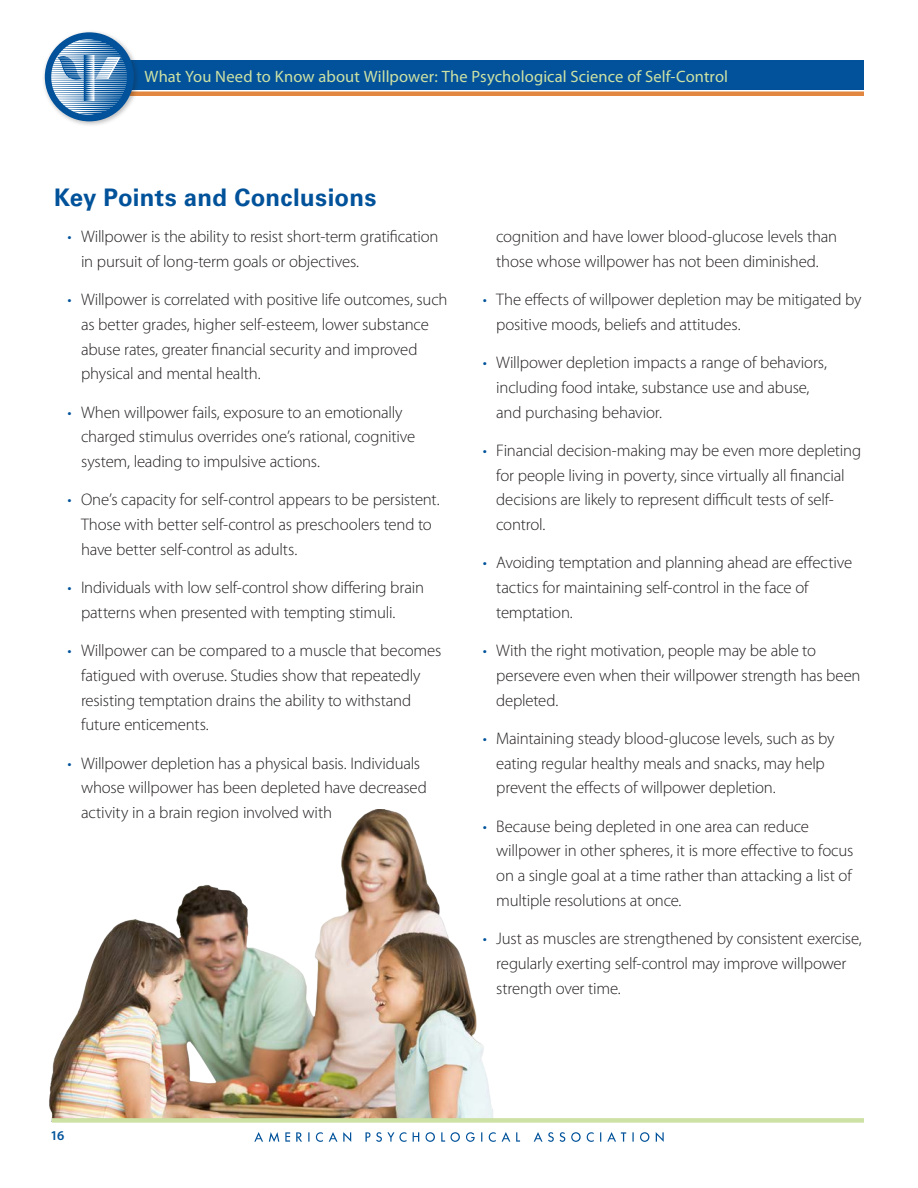
<style>
.page{position:relative;width:918px;height:1188px;background:#fff}
.page>*{position:absolute;margin:0;border:0;box-sizing:border-box;transform-origin:0 0}
.section_headline{font:700 24.3px "Univers LT Std";letter-spacing:.015em;color:#01529a}
.t1{font:300 16.8px/24.8px "Myriad Pro";letter-spacing:-.01em;color:#231f20}
.t2{font:16.5px "Myriad Pro";letter-spacing:.01em;color:#cde1a4}
.t3{font:600 13.5px "Myriad Pro";color:#01529a}
.s1{color:#01529b}
</style>
<div class="page">
<hr style="left:130px;top:92px;width:734px;height:4px;background:#e1873f">
<div style="left:82px;top:60px;width:782px;height:30px;background:#01529b"></div>
<div style="left:42px;top:29px;width:98px;height:98px;background:#231f20;opacity:.3"></div>
<div style="left:45px;top:32px;width:89px;height:89px;background:#01529a;border-radius:50%"></div>
<svg style="left:51px;top:39px;width:76px;height:76px"></svg>
<svg style="left:254px;top:1132px;width:410px;height:10px"></svg>
<img style="left:49px;top:810px;width:444px;height:311px">
<div style="left:52px;top:1118px;width:812px;height:5px;background:#cde1a4"></div>
<p class="t2" style="left:145px;top:66px;width:585px">What You Need to Know about Willpower: The Psychological Science of Self-Control</p>
<p class="section_headline" style="left:54px;top:184px;width:324px">Key Points and Conclusions</p>
<p class="t1" style="left:81px;top:224px;width:359px;text-indent:-14px"><span class="s1">•</span> Willpower is the ability to resist short-term gratification in pursuit of long-term goals or objectives.</p>
<p class="t1" style="left:81px;top:287px;width:368px;text-indent:-14px"><span class="s1">•</span> Willpower is correlated with positive life outcomes, such as better grades, higher self-esteem, lower substance abuse rates, greater financial security and improved physical and mental health.</p>
<p class="t1" style="left:81px;top:399px;width:336px;text-indent:-14px"><span class="s1">•</span> When willpower fails, exposure to an emotionally charged stimulus overrides one’s rational, cognitive system, leading to impulsive actions.</p>
<p class="t1" style="left:81px;top:487px;width:360px;text-indent:-14px"><span class="s1">•</span> One’s capacity for self-control appears to be persistent.<br>Those with better self-control as preschoolers tend to have better self-control as adults.</p>
<p class="t1" style="left:81px;top:575px;width:345px;text-indent:-14px"><span class="s1">•</span> Individuals with low self-control show differing brain patterns when presented with tempting stimuli.</p>
<p class="t1" style="left:81px;top:638px;width:362px;text-indent:-14px"><span class="s1">•</span> Willpower can be compared to a muscle that becomes fatigued with overuse. Studies show that repeatedly resisting temptation drains the ability to withstand future enticements.</p>
<p class="t1" style="left:81px;top:750px;width:347px;text-indent:-14px"><span class="s1">•</span> Willpower depletion has a physical basis. Individuals whose willpower has been depleted have decreased activity in a brain region involved with</p>
<p class="t1" style="left:496px;top:224px;width:342px">cognition and have lower blood-glucose levels than those whose willpower has not been diminished.</p>
<p class="t1" style="left:496px;top:287px;width:367px;text-indent:-14px"><span class="s1">•</span> The effects of willpower depletion may be mitigated by positive moods, beliefs and attitudes.</p>
<p class="t1" style="left:496px;top:350px;width:332px;text-indent:-14px"><span class="s1">•</span> Willpower depletion impacts a range of behaviors, including food intake, substance use and abuse, and purchasing behavior.</p>
<p class="t1" style="left:496px;top:438px;width:366px;text-indent:-14px"><span class="s1">•</span> Financial decision-making may be even more depleting for people living in poverty, since virtually all financial decisions are likely to represent difficult tests of self&shy;control.</p>
<p class="t1" style="left:496px;top:550px;width:357px;text-indent:-14px"><span class="s1">•</span> Avoiding temptation and planning ahead are effective tactics for maintaining self-control in the face of temptation.</p>
<p class="t1" style="left:496px;top:638px;width:366px;text-indent:-14px"><span class="s1">•</span> With the right motivation, people may be able to persevere even when their willpower strength has been depleted.</p>
<p class="t1" style="left:496px;top:726px;width:340px;text-indent:-14px"><span class="s1">•</span> Maintaining steady blood-glucose levels, such as by eating regular healthy meals and snacks, may help prevent the effects of willpower depletion.</p>
<p class="t1" style="left:496px;top:813px;width:359px;text-indent:-14px"><span class="s1">•</span> Because being depleted in one area can reduce willpower in other spheres, it is more effective to focus on a single goal at a time rather than attacking a list of multiple resolutions at once.</p>
<p class="t1" style="left:496px;top:926px;width:367px;text-indent:-14px"><span class="s1">•</span> Just as muscles are strengthened by consistent exercise, regularly exerting self-control may improve willpower strength over time.</p>
<p class="t3" style="left:51px;top:1127px;width:15px">16</p>
</div>
